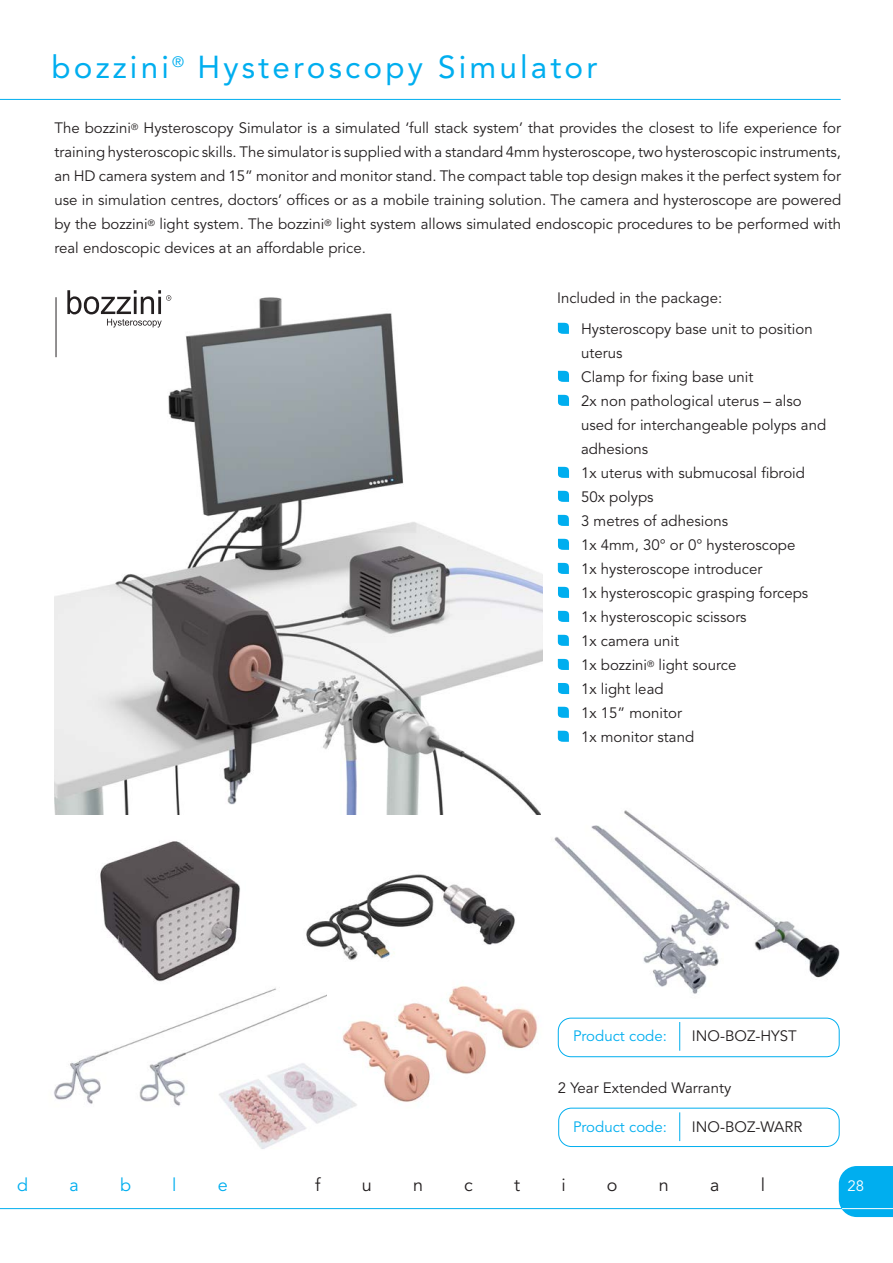
<style>
.page{position:relative;width:893px;height:1263px;background:#fff}
.page>*{position:absolute;margin:0;border:0;box-sizing:border-box;transform-origin:0 0}
.t1{font:31.5px "Avenir LT Std";letter-spacing:.1em;color:#00aeef}
.t2{font:18px "Avenir LT Std";color:#231f20}
.t3{font:18px "Avenir LT Std";color:#00aeef}
.t4{font:15px/24px "Avenir LT Std";color:#231f20;text-align:justify}
.t5{font:15px "Avenir LT Std";color:#00aeef}
.t6{font:15px "Avenir LT Std";color:#fff}
</style>
<div class="page">
<img style="left:54px;top:987px;width:273px;height:119px">
<hr style="left:0;top:1208px;width:842px;height:1px;background:#00aeef">
<hr style="left:0;top:99px;width:841px;height:1px;background:#00aeef">
<svg style="left:839px;top:1166px;width:54px;height:51px;background:#0cb2ef"></svg>
<hr style="left:842px;top:1208px;width:51px;height:1px;background:#fff">
<img style="left:54px;top:297px;width:488px;height:517px">
<hr style="left:56px;top:297px;width:1px;height:60px;background:#231f20">
<svg style="left:67px;top:290px;width:104px;height:38px"></svg>
<svg style="left:558px;top:323px;width:11px;height:11px"></svg>
<svg style="left:558px;top:371px;width:11px;height:11px"></svg>
<svg style="left:558px;top:395px;width:11px;height:11px"></svg>
<svg style="left:558px;top:467px;width:11px;height:11px"></svg>
<svg style="left:558px;top:491px;width:11px;height:11px"></svg>
<svg style="left:558px;top:515px;width:11px;height:11px"></svg>
<svg style="left:558px;top:539px;width:11px;height:11px"></svg>
<svg style="left:558px;top:563px;width:11px;height:11px"></svg>
<svg style="left:558px;top:587px;width:11px;height:11px"></svg>
<svg style="left:558px;top:611px;width:11px;height:11px"></svg>
<svg style="left:558px;top:635px;width:11px;height:11px"></svg>
<svg style="left:558px;top:659px;width:11px;height:11px"></svg>
<svg style="left:558px;top:683px;width:11px;height:11px"></svg>
<svg style="left:558px;top:707px;width:11px;height:11px"></svg>
<svg style="left:558px;top:731px;width:11px;height:11px"></svg>
<img style="left:74px;top:841px;width:191px;height:149px">
<img style="left:342px;top:985px;width:196px;height:117px">
<img style="left:541px;top:803px;width:299px;height:191px">
<img style="left:306px;top:874px;width:209px;height:86px">
<div style="left:558px;top:1108px;width:282px;height:39px;border:1px solid #00aeef;border-radius:13px"></div>
<svg style="left:679px;top:1112px;width:1px;height:29px"></svg>
<div style="left:558px;top:1018px;width:282px;height:39px;border:1px solid #00aeef;border-radius:13px"></div>
<svg style="left:679px;top:1022px;width:1px;height:29px"></svg>
<img style="left:215px;top:1059px;width:146px;height:90px">
<p class="t1" style="left:51px;top:49px;width:548px">bozzini<sup>®</sup> Hysteroscopy Simulator</p>
<p class="t4" style="left:54px;top:117px;width:788px">The bozzini<sup>®</sup> Hysteroscopy Simulator is a simulated ‘full stack system’ that provides the closest to life experience for training hysteroscopic skills. The simulator is supplied with a standard 4mm hysteroscope, two hysteroscopic instruments, an HD camera system and 15” monitor and monitor stand. The compact table top design makes it the perfect system for use in simulation centres, doctors’ offices or as a mobile training solution. The camera and hysteroscope are powered by the bozzini<sup>®</sup> light system. The bozzini<sup>®</sup> light system allows simulated endoscopic procedures to be performed with real endoscopic devices at an affordable price.</p>
<p class="t4" style="left:557px;top:286px;width:167px">Included in the package:</p>
<p class="t4" style="left:581px;top:317px;width:233px">Hysteroscopy base unit to position</p>
<p class="t4" style="left:581px;top:341px;width:43px">uterus</p>
<p class="t4" style="left:581px;top:365px;width:174px">Clamp for fixing base unit</p>
<p class="t4" style="left:581px;top:389px;width:222px">2x non pathological uterus – also</p>
<p class="t4" style="left:581px;top:413px;width:247px">used for interchangeable polyps and adhesions</p>
<p class="t4" style="left:581px;top:461px;width:225px">1x uterus with submucosal fibroid</p>
<p class="t4" style="left:581px;top:485px;width:74px">50x polyps</p>
<p class="t4" style="left:581px;top:509px;width:148px">3 metres of adhesions</p>
<p class="t4" style="left:581px;top:533px;width:216px">1x 4mm, 30° or 0° hysteroscope</p>
<p class="t4" style="left:581px;top:557px;width:183px">1x hysteroscope introducer</p>
<p class="t4" style="left:581px;top:581px;width:229px">1x hysteroscopic grasping forceps</p>
<p class="t4" style="left:581px;top:605px;width:167px">1x hysteroscopic scissors</p>
<p class="t4" style="left:581px;top:629px;width:100px">1x camera unit</p>
<p class="t4" style="left:581px;top:653px;width:157px">1x bozzini<sup>®</sup> light source</p>
<p class="t4" style="left:581px;top:677px;width:84px">1x light lead</p>
<p class="t4" style="left:581px;top:701px;width:102px">1x 15” monitor</p>
<p class="t4" style="left:581px;top:725px;width:115px">1x monitor stand</p>
<p class="t5" style="left:573px;top:1027px;width:95px">Product code:</p>
<p class="t4" style="left:692px;top:1025px;width:106px">INO-BOZ-HYST</p>
<p class="t4" style="left:558px;top:1076px;width:175px">2 Year Extended Warranty</p>
<p class="t5" style="left:573px;top:1118px;width:95px">Product code:</p>
<p class="t4" style="left:692px;top:1115px;width:112px">INO-BOZ-WARR</p>
<p class="t3" style="left:17px;top:1174px;width:12px">d</p>
<p class="t3" style="left:70px;top:1174px;width:11px">a</p>
<p class="t3" style="left:120px;top:1174px;width:12px">b</p>
<p class="t3" style="left:172px;top:1174px;width:6px">l</p>
<p class="t3" style="left:218px;top:1174px;width:12px">e</p>
<p class="t2" style="left:315px;top:1174px;width:7px">f</p>
<p class="t2" style="left:362px;top:1174px;width:12px">u</p>
<p class="t2" style="left:413px;top:1174px;width:12px">n</p>
<p class="t2" style="left:464px;top:1174px;width:10px">c</p>
<p class="t2" style="left:514px;top:1174px;width:7px">t</p>
<p class="t2" style="left:561px;top:1174px;width:6px">i</p>
<p class="t2" style="left:607px;top:1174px;width:12px">o</p>
<p class="t2" style="left:659px;top:1174px;width:12px">n</p>
<p class="t2" style="left:710px;top:1174px;width:11px">a</p>
<p class="t2" style="left:761px;top:1174px;width:6px">l</p>
<p class="t6" style="left:848px;top:1177px;width:18px">28</p>
</div>
